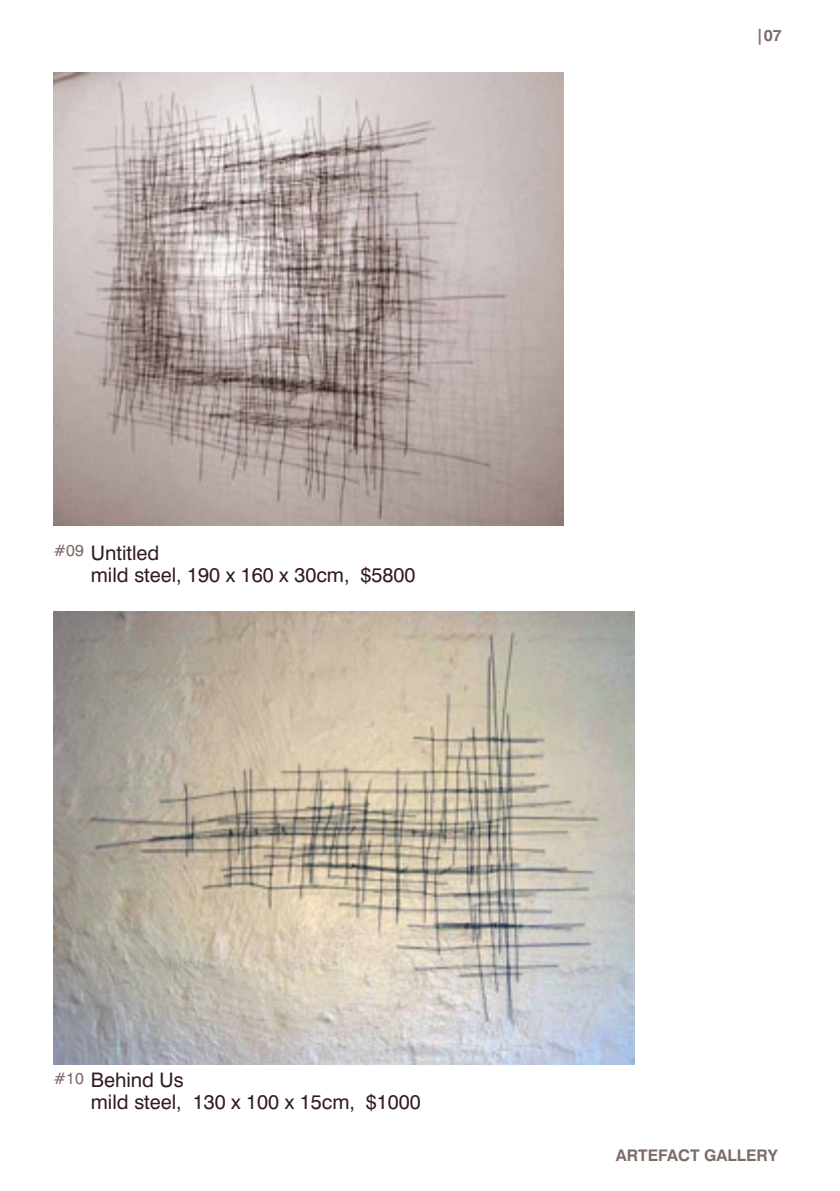
<style>
.page{position:relative;width:840px;height:1191px;background:#fff}
.page>*{position:absolute;margin:0;border:0;box-sizing:border-box;transform-origin:0 0}
.t1{font:20px/22px "Swiss 721 BT";color:#321a23}
.t2{font:700 16px "Swiss 721 BT";color:#7d6b65}
.t3{font:16px "Swiss 721 BT";color:#7d6b65}
</style>
<div class="page">
<img style="left:54px;top:72px;width:509px;height:454px">
<img style="left:54px;top:611px;width:580px;height:454px">
<p class="t2" style="left:755px;top:26px;width:28px">|07</p>
<p class="t3" style="left:54px;top:541px;width:31px">#09</p>
<p class="t1" style="left:91px;top:541px;width:326px">Untitled<br>mild steel, 190 x 160 x 30cm, $5800</p>
<p class="t3" style="left:54px;top:1068px;width:31px">#10</p>
<p class="t1" style="left:91px;top:1068px;width:331px">Behind Us<br>mild steel, 130 x 100 x 15cm, $1000</p>
<p class="t2" style="left:615px;top:1145px;width:163px">ARTEFACT GALLERY</p>
</div>
